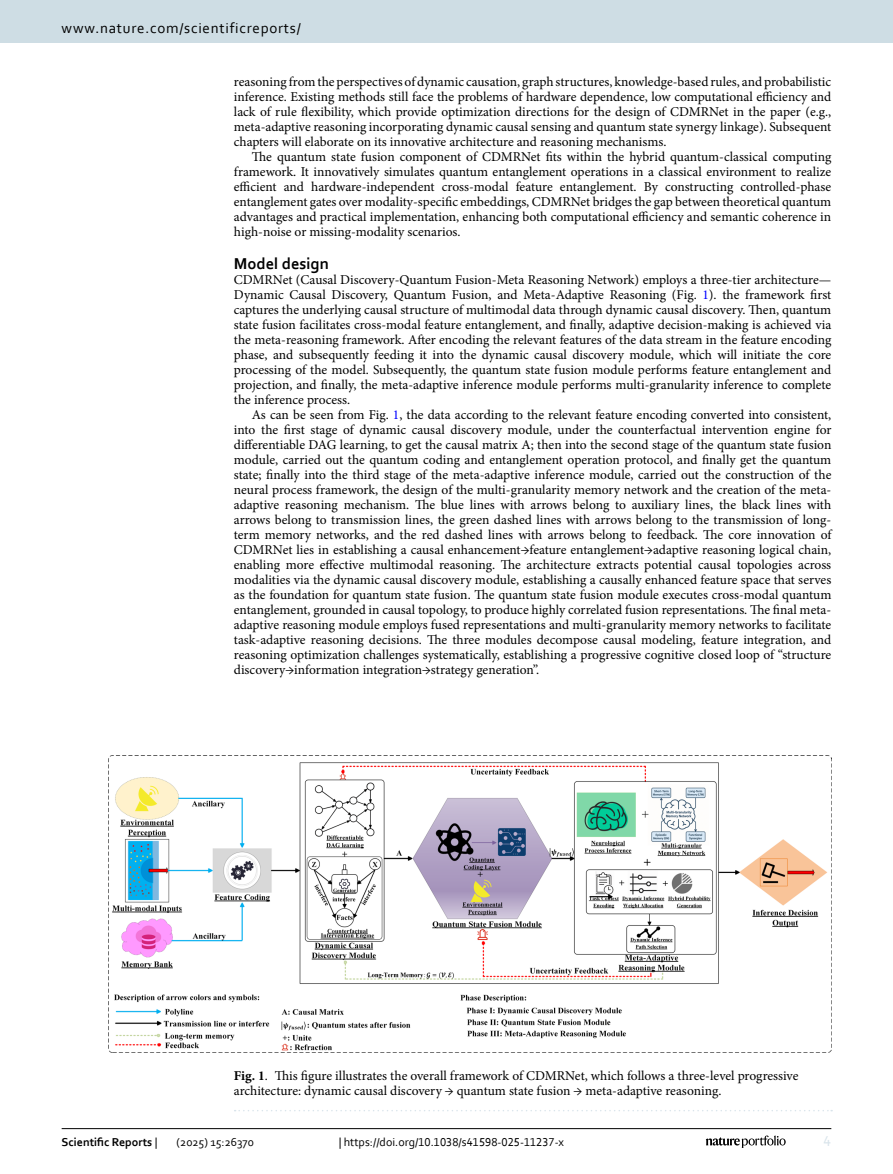
<style>
.page{position:relative;width:893px;height:1174px;background:#fff}
.page>*{position:absolute;margin:0;border:0;box-sizing:border-box;transform-origin:0 0}
.Head_1{font:700 16.5px "Corbel";color:#000}
.t1{font:15px "Corbel";letter-spacing:.05em;color:#000}
.t2{font:15px "Corbel";color:#d9e4eb}
.Body_Text_Indent{font:13.5px/15px "Minion Pro";color:#000;text-align:justify}
.Body_Text{font:13.5px/15px "Minion Pro";color:#000;text-align:justify}
.Figure_Caption{font:13.5px/15px "Minion Pro";color:#000}
.t3{font:12px "Corbel";color:#000}
.t4{font:700 12px "Corbel";color:#000}
.s1{color:#00f}
.s2{font-weight:700}
.s3{font-weight:400}
</style>
<div class="page">
<img style="left:108px;top:755px;width:723px;height:297px">
<svg style="left:235px;top:1110px;width:597px;height:1px"></svg>
<hr style="left:62px;top:1128px;width:769px;height:1px;background:#000">
<svg style="left:706px;top:1135px;width:80px;height:12px"></svg>
<div style="left:0;top:0;width:893px;height:43px;background:#cedde4"></div>
<p class="t1" style="left:62px;top:18px;width:241px">www.nature.com/scientificreports/</p>
<p class="Body_Text_Indent" style="left:234px;top:74px;width:599px">reasoning from the perspectives of dynamic causation, graph structures, knowledge-based rules, and probabilistic inference. Existing methods still face the problems of hardware dependence, low computational efficiency and lack of rule flexibility, which provide optimization directions for the design of CDMRNet in the paper (e.g., meta-adaptive reasoning incorporating dynamic causal sensing and quantum state synergy linkage). Subsequent chapters will elaborate on its innovative architecture and reasoning mechanisms.</p>
<p class="Body_Text_Indent" style="left:234px;top:149px;width:599px;text-indent:18px">The quantum state fusion component of CDMRNet fits within the hybrid quantum-classical computing framework. It innovatively simulates quantum entanglement operations in a classical environment to realize efficient and hardware-independent cross-modal feature entanglement. By constructing controlled-phase entanglement gates over modality-specific embeddings, CDMRNet bridges the gap between theoretical quantum advantages and practical implementation, enhancing both computational efficiency and semantic coherence in high-noise or missing-modality scenarios.</p>
<p class="Head_1" style="left:234px;top:253px;width:97px">Model design</p>
<p class="Body_Text" style="left:234px;top:272px;width:599px">CDMRNet (Causal Discovery-Quantum Fusion-Meta Reasoning Network) employs a three-tier architecture— Dynamic Causal Discovery, Quantum Fusion, and Meta-Adaptive Reasoning (Fig. <span class="s1">1</span>). the framework first captures the underlying causal structure of multimodal data through dynamic causal discovery. Then, quantum state fusion facilitates cross-modal feature entanglement, and finally, adaptive decision-making is achieved via the meta-reasoning framework. After encoding the relevant features of the data stream in the feature encoding phase, and subsequently feeding it into the dynamic causal discovery module, which will initiate the core processing of the model. Subsequently, the quantum state fusion module performs feature entanglement and projection, and finally, the meta-adaptive inference module performs multi-granularity inference to complete the inference process.</p>
<p class="Body_Text_Indent" style="left:234px;top:407px;width:599px;text-indent:18px">As can be seen from Fig. <span class="s1">1</span>, the data according to the relevant feature encoding converted into consistent, into the first stage of dynamic causal discovery module, under the counterfactual intervention engine for differentiable DAG learning, to get the causal matrix A; then into the second stage of the quantum state fusion module, carried out the quantum coding and entanglement operation protocol, and finally get the quantum state; finally into the third stage of the meta-adaptive inference module, carried out the construction of the neural process framework, the design of the multi-granularity memory network and the creation of the meta&shy;adaptive reasoning mechanism. The blue lines with arrows belong to auxiliary lines, the black lines with arrows belong to transmission lines, the green dashed lines with arrows belong to the transmission of long&shy;term memory networks, and the red dashed lines with arrows belong to feedback. The core innovation of CDMRNet lies in establishing a causal enhancement→feature entanglement→adaptive reasoning logical chain, enabling more effective multimodal reasoning. The architecture extracts potential causal topologies across modalities via the dynamic causal discovery module, establishing a causally enhanced feature space that serves as the foundation for quantum state fusion. The quantum state fusion module executes cross-modal quantum entanglement, grounded in causal topology, to produce highly correlated fusion representations. The final meta&shy;adaptive reasoning module employs fused representations and multi-granularity memory networks to facilitate task-adaptive reasoning decisions. The three modules decompose causal modeling, feature integration, and reasoning optimization challenges systematically, establishing a progressive cognitive closed loop of “structure discovery→information integration→strategy generation”.</p>
<p class="Figure_Caption" style="left:234px;top:1068px;width:566px"><span class="s2">Fig. 1</span>. This figure illustrates the overall framework of CDMRNet, which follows a three-level progressive architecture: dynamic causal discovery → quantum state fusion → meta-adaptive reasoning.</p>
<p class="t4" style="left:62px;top:1134px;width:97px">Scientific Reports <span class="s3">|</span></p>
<p class="t3" style="left:177px;top:1134px;width:79px">(2025) 15:26370</p>
<p class="t3" style="left:339px;top:1134px;width:227px">| https://doi.org/10.1038/s41598-025-11237-x</p>
<p class="t2" style="left:824px;top:1132px;width:9px">4</p>
</div>
